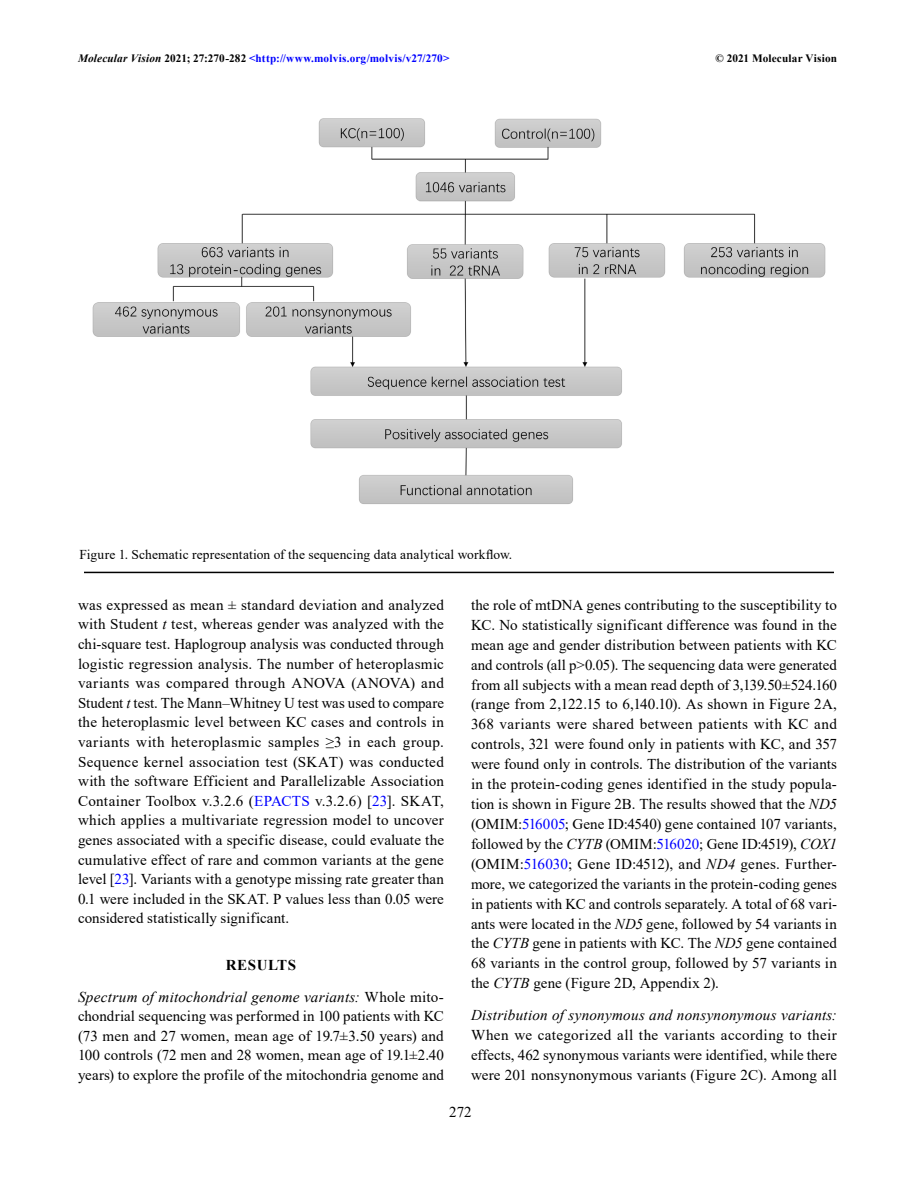
<style>
.page{position:relative;width:918px;height:1188px;background:#fff}
.page>*{position:absolute;margin:0;border:0;box-sizing:border-box;transform-origin:0 0}
.Para_No_Ind{font:15px/20px "Times New Roman";letter-spacing:.005em;color:#000;text-align:justify}
.t1{font:700 15px "Times New Roman";letter-spacing:.035em;color:#000}
.Folio{font:15px "Times New Roman";color:#000}
.Fig_Caption{font:13.5px "Times New Roman";letter-spacing:.01em;color:#000}
.Header_Align_Left{font:700 11.25px "Times New Roman";letter-spacing:.015em;color:#00f}
.Header_Align_Right{font:700 11.25px "Times New Roman";letter-spacing:.015em;color:#000}
.s1{font-style:italic;color:#000}
.s2{color:#000}
.s3{font-style:italic}
.s4{color:#00f}
</style>
<div class="page">
<img style="left:92px;top:118px;width:734px;height:386px">
<hr style="left:84px;top:572px;width:750px;height:1px;background:#000">
<p class="Header_Align_Left" style="left:78px;top:50px;width:373px"><span class="s1">Molecular Vision</span> <span class="s2">2021; 27:270-282</span> &lt;http://www.molvis.org/molvis/v27/270&gt;</p>
<p class="Header_Align_Right" style="left:715px;top:50px;width:123px">© 2021 Molecular Vision</p>
<p class="Fig_Caption" style="left:79px;top:545px;width:434px">Figure 1. Schematic representation of the sequencing data analytical workflow.</p>
<p class="Para_No_Ind" style="left:78px;top:595px;width:368px">was expressed as mean ± standard deviation and analyzed with Student <span class="s3">t</span> test, whereas gender was analyzed with the chi-square test. Haplogroup analysis was conducted through logistic regression analysis. The number of heteroplasmic variants was compared through ANOVA (ANOVA) and Student <span class="s3">t</span> test. The Mann–Whitney U test was used to compare the heteroplasmic level between KC cases and controls in variants with heteroplasmic samples ≥3 in each group.<br>Sequence kernel association test (SKAT) was conducted with the software Efficient and Parallelizable Association Container Toolbox v.3.2.6 (<span class="s4">EPACTS</span> v.3.2.6) [<span class="s4">23</span>]. SKAT, which applies a multivariate regression model to uncover genes associated with a specific disease, could evaluate the cumulative effect of rare and common variants at the gene level [<span class="s4">23</span>]. Variants with a genotype missing rate greater than 0.1 were included in the SKAT. P values less than 0.05 were considered statistically significant.</p>
<h1 class="t1" style="left:226px;top:954px;width:72px">RESULTS</h1>
<p class="Para_No_Ind" style="left:78px;top:986px;width:368px"><span class="s3">Spectrum of mitochondrial genome variants:</span> Whole mito&shy;chondrial sequencing was performed in 100 patients with KC (73 men and 27 women, mean age of 19.7±3.50 years) and 100 controls (72 men and 28 women, mean age of 19.1±2.40 years) to explore the profile of the mitochondria genome and</p>
<p class="Para_No_Ind" style="left:471px;top:594px;width:368px">the role of mtDNA genes contributing to the susceptibility to KC. No statistically significant difference was found in the mean age and gender distribution between patients with KC and controls (all p&gt;0.05). The sequencing data were generated from all subjects with a mean read depth of 3,139.50±524.160 (range from 2,122.15 to 6,140.10). As shown in Figure 2A, 368 variants were shared between patients with KC and controls, 321 were found only in patients with KC, and 357 were found only in controls. The distribution of the variants in the protein-coding genes identified in the study popula&shy;tion is shown in Figure 2B. The results showed that the <span class="s3">ND5 </span>(OMIM:<span class="s4">516005</span>; Gene ID:4540) gene contained 107 variants, followed by the <span class="s3">CYTB</span> (OMIM:<span class="s4">516020</span>; Gene ID:4519), <span class="s3">COX1 </span>(OMIM:<span class="s4">516030</span>; Gene ID:4512), and <span class="s3">ND4</span> genes. Further&shy;more, we categorized the variants in the protein-coding genes in patients with KC and controls separately. A total of 68 vari&shy;ants were located in the <span class="s3">ND5</span> gene, followed by 54 variants in the <span class="s3">CYTB</span> gene in patients with KC. The <span class="s3">ND5</span> gene contained 68 variants in the control group, followed by 57 variants in the <span class="s3">CYTB</span> gene (Figure 2D, Appendix 2).</p>
<p class="Para_No_Ind" style="left:471px;top:1005px;width:368px"><span class="s3">Distribution of synonymous and nonsynonymous variants:<br></span>When we categorized all the variants according to their effects, 462 synonymous variants were identified, while there were 201 nonsynonymous variants (Figure 2C). Among all</p>
<p class="Folio" style="left:449px;top:1102px;width:24px">272</p>
</div>
